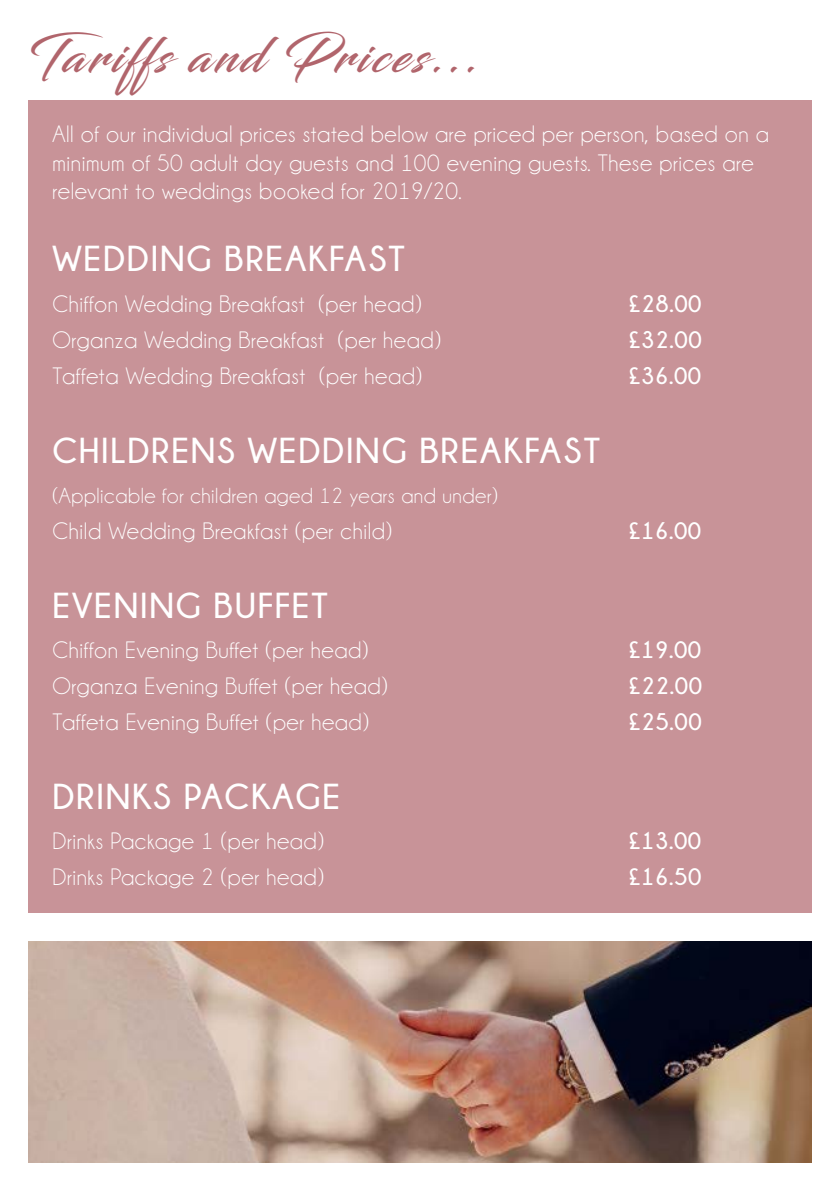
<style>
.page{position:relative;width:840px;height:1191px;background:#fff}
.page>*{position:absolute;margin:0;border:0;box-sizing:border-box;transform-origin:0 0}
.t1{font:48px "Blacksword";letter-spacing:.075em;color:#b1656c}
.t2{font:700 36px "Champagne&Limousines";letter-spacing:.05em;color:#fff}
.t3{font:24px/28.8px "Champagne&Limousines";letter-spacing:.025em;color:#fff}
.t4{font:700 24px "Champagne&Limousines";letter-spacing:.025em;color:#fff}
.t5{font:22px "Champagne&Limousines";letter-spacing:.025em;color:#fff}
</style>
<div class="page">
<div style="left:28px;top:100px;width:783px;height:813px;background:#c89398"></div>
<img style="left:28px;top:941px;width:783px;height:221px">
<p class="t1" style="left:28px;top:27px;width:451px">Tariffs and Prices...</p>
<p class="t3" style="left:52px;top:120px;width:717px">All of our individual prices stated below are priced per person, based on a minimum of 50 adult day guests and 100 evening guests. These prices are relevant to weddings booked for 2019/20.</p>
<p class="t2" style="left:52px;top:239px;width:353px">WEDDING BREAKFAST</p>
<p class="t3" style="left:52px;top:289px;width:370px">Chiffon Wedding Breakfast (per head)</p>
<p class="t4" style="left:628px;top:290px;width:74px">£28.00</p>
<p class="t3" style="left:52px;top:325px;width:389px">Organza Wedding Breakfast (per head)</p>
<p class="t4" style="left:628px;top:326px;width:74px">£32.00</p>
<p class="t3" style="left:52px;top:361px;width:371px">Taffeta Wedding Breakfast (per head)</p>
<p class="t4" style="left:628px;top:362px;width:74px">£36.00</p>
<p class="t2" style="left:52px;top:430px;width:548px">CHILDRENS WEDDING BREAKFAST</p>
<p class="t5" style="left:52px;top:484px;width:446px">(Applicable for children aged 12 years and under)</p>
<p class="t3" style="left:52px;top:516px;width:341px">Child Wedding Breakfast (per child)</p>
<p class="t4" style="left:628px;top:517px;width:74px">£16.00</p>
<p class="t2" style="left:52px;top:586px;width:277px">EVENING BUFFET</p>
<p class="t3" style="left:52px;top:636px;width:317px">Chiffon Evening Buffet (per head)</p>
<p class="t4" style="left:628px;top:636px;width:74px">£19.00</p>
<p class="t3" style="left:52px;top:672px;width:336px">Organza Evening Buffet (per head)</p>
<p class="t4" style="left:628px;top:672px;width:74px">£22.00</p>
<p class="t3" style="left:52px;top:708px;width:318px">Taffeta Evening Buffet (per head)</p>
<p class="t4" style="left:628px;top:708px;width:74px">£25.00</p>
<p class="t2" style="left:52px;top:777px;width:289px">DRINKS PACKAGE</p>
<p class="t3" style="left:52px;top:827px;width:273px">Drinks Package 1 (per head)</p>
<p class="t4" style="left:628px;top:827px;width:74px">£13.00</p>
<p class="t3" style="left:52px;top:863px;width:273px">Drinks Package 2 (per head)</p>
<p class="t4" style="left:628px;top:863px;width:74px">£16.50</p>
</div>
